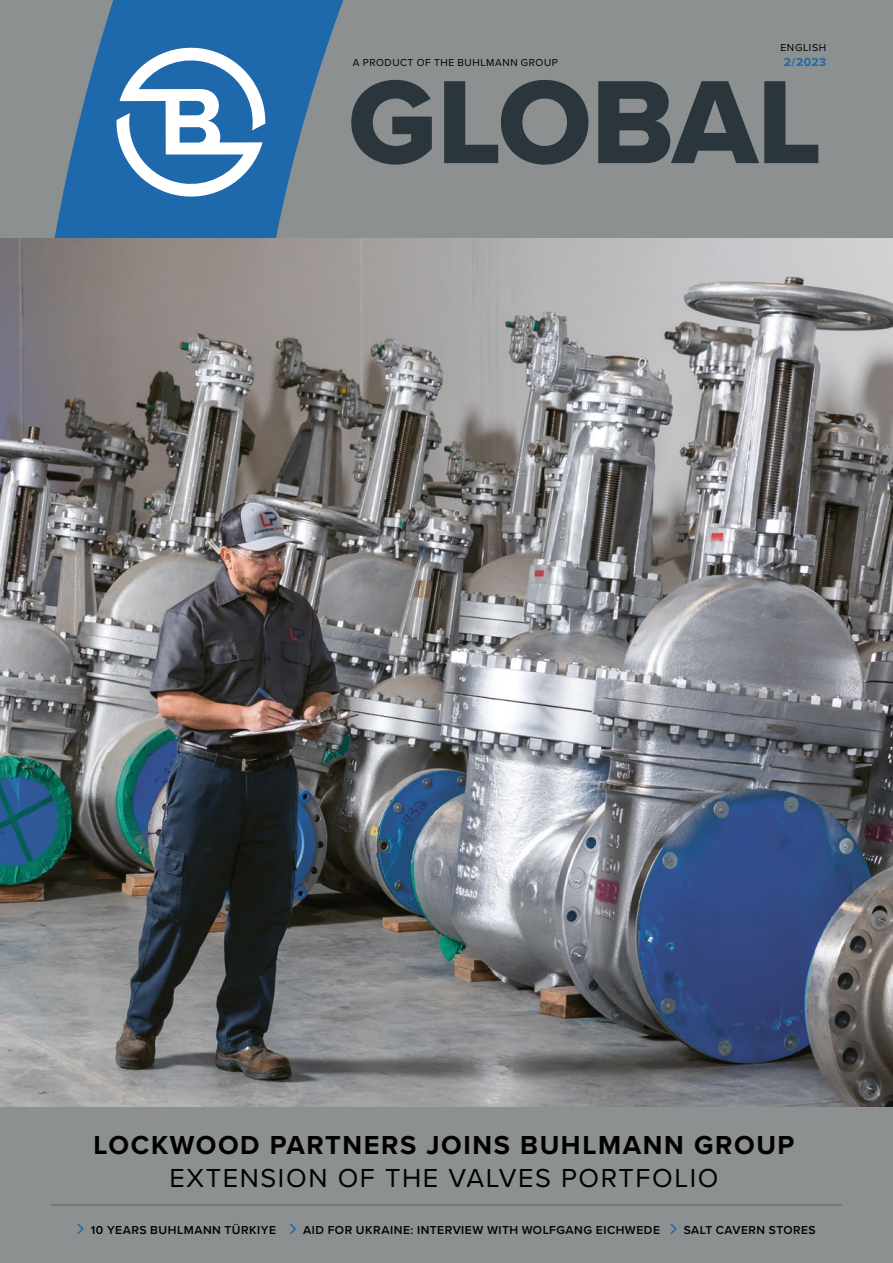
<style>
.page{position:relative;width:893px;height:1263px;background:#fff}
.page>*{position:absolute;margin:0;border:0;box-sizing:border-box;transform-origin:0 0}
.t1{font:122.85px "Proxima Nova Extrabld";letter-spacing:-.005em;color:#2a363b}
.t2{font:700 27px "Proxima Nova";letter-spacing:.06em;color:#000}
.t3{font:27px "Proxima Nova";letter-spacing:.06em;color:#000}
.t4{font:600 12px "Proxima Nova";letter-spacing:.04em;color:#000}
.t5{font:700 12px "Proxima Nova";color:#1e69ab}
.t6{font:10.5px "Proxima Nova";letter-spacing:.055em;color:#000}
</style>
<div class="page">
<div style="left:0;top:0;width:893px;height:238px;background:#8c9091"></div>
<svg style="left:55px;top:0;width:289px;height:238px;fill:#1e69ab"></svg>
<svg style="left:115px;top:44px;width:151px;height:157px;background:#6d9ec8"></svg>
<img style="left:0;top:238px;width:893px;height:870px">
<div style="left:0;top:1108px;width:893px;height:155px;background:#8c9091"></div>
<svg style="left:77px;top:1223px;width:7px;height:12px"></svg>
<svg style="left:290px;top:1223px;width:7px;height:11px"></svg>
<svg style="left:670px;top:1223px;width:7px;height:12px"></svg>
<hr style="left:51px;top:1205px;width:791px;height:1px;background:#646363">
<p class="t6" style="left:780px;top:40px;width:47px">ENGLISH</p>
<p class="t5" style="left:784px;top:53px;width:44px">2/2023</p>
<h1 class="t1" style="left:348px;top:31px;width:475px">GLOBAL</h1>
<p class="t6" style="left:353px;top:54px;width:207px">A PRODUCT OF THE BUHLMANN GROUP</p>
<h2 class="t2" style="left:94px;top:1125px;width:702px">LOCKWOOD PARTNERS JOINS BUHLMANN GROUP</h2>
<h2 class="t3" style="left:170px;top:1157px;width:550px">EXTENSION OF THE VALVES PORTFOLIO</h2>
<p class="t4" style="left:91px;top:1220px;width:187px">10 YEARS BUHLMANN TÜRKIYE</p>
<p class="t4" style="left:303px;top:1220px;width:358px">AID FOR UKRAINE: INTERVIEW WITH WOLFGANG EICHWEDE</p>
<p class="t4" style="left:684px;top:1220px;width:133px">SALT CAVERN STORES</p>
</div>
